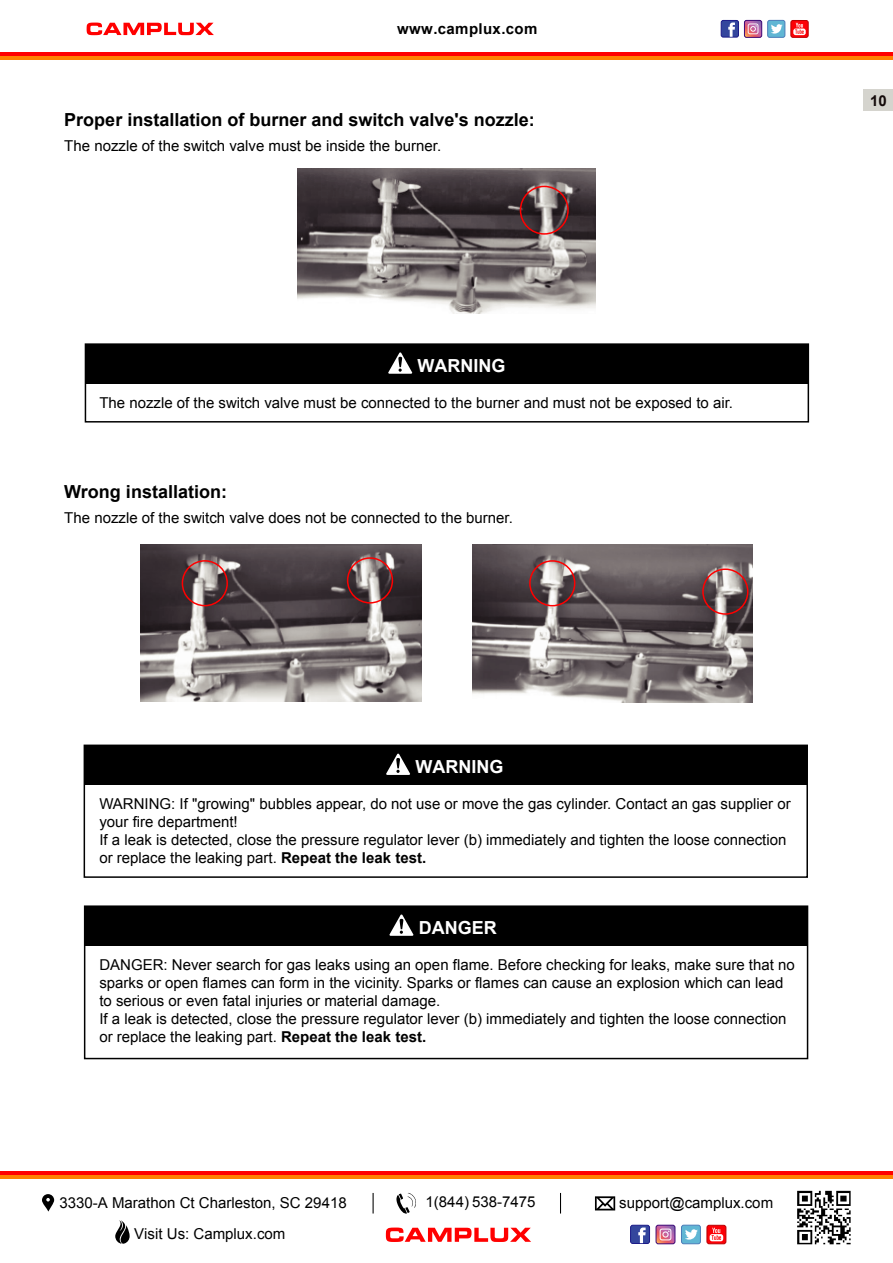
<style>
.page{position:relative;width:893px;height:1263px;background:#fff}
.page>*{position:absolute;margin:0;border:0;box-sizing:border-box;transform-origin:0 0}
.t1{font:700 18px "Arial";color:#000}
.t2{font:700 18px "Arial";color:#fff}
.t3{font:15px/18px "Arial";color:#000}
.t4{font:700 15px "Arial";letter-spacing:.025em;color:#000}
.t5{font:700 15px "Arial";color:#140b0b}
.s1{font-weight:700}
</style>
<div class="page">
<div style="left:85px;top:344px;width:723px;height:39px;background:#000"></div>
<div style="left:84px;top:745px;width:723px;height:40px;background:#000"></div>
<div style="left:85px;top:343px;width:724px;height:80px;border:2px solid #000"></div>
<div style="left:84px;top:744px;width:724px;height:134px;border:2px solid #000"></div>
<svg style="left:388px;top:352px;width:24px;height:22px"></svg>
<svg style="left:386px;top:754px;width:24px;height:21px"></svg>
<div style="left:85px;top:906px;width:722px;height:39px;background:#000"></div>
<div style="left:84px;top:905px;width:724px;height:154px;border:2px solid #000"></div>
<svg style="left:389px;top:914px;width:24px;height:22px"></svg>
<img style="left:298px;top:168px;width:297px;height:145px">
<div style="left:520px;top:186px;width:49px;height:49px;border:2px solid #f00;border-radius:50%"></div>
<img style="left:141px;top:544px;width:280px;height:158px">
<div style="left:182px;top:560px;width:46px;height:46px;border:2px solid #f00;border-radius:50%"></div>
<div style="left:347px;top:557px;width:46px;height:47px;border:2px solid #f00;border-radius:50%"></div>
<img style="left:472px;top:544px;width:281px;height:158px">
<div style="left:529px;top:560px;width:46px;height:46px;border:2px solid #f00;border-radius:50%"></div>
<div style="left:702px;top:568px;width:46px;height:47px;border:2px solid #f00;border-radius:50%"></div>
<div style="left:863px;top:89px;width:30px;height:22px;background:#d5d4ce"></div>
<div style="left:0;top:53px;width:893px;height:6px;background:#f00"></div>
<hr style="left:0;top:56px;width:893px;height:4px;background:#ff8001">
<svg style="left:791px;top:20px;width:17px;height:17px"></svg>
<div style="left:791px;top:20px;width:17px;height:18px;border:1px solid #ba0003;border-radius:2px"></div>
<svg style="left:793px;top:23px;width:13px;height:12px"></svg>
<div style="left:744px;top:20px;width:18px;height:18px;border:1px solid #3e0877;border-radius:2px"></div>
<svg style="left:744px;top:20px;width:18px;height:17px"></svg>
<div style="left:768px;top:20px;width:17px;height:17px;background:#60b6d4;border-radius:2px"></div>
<div style="left:767px;top:20px;width:18px;height:18px;border:1px solid #4b7db9;border-radius:2px"></div>
<svg style="left:771px;top:24px;width:12px;height:10px"></svg>
<div style="left:721px;top:20px;width:17px;height:17px;background:#34469d;border-radius:2px"></div>
<div style="left:721px;top:20px;width:18px;height:17px;border:1px solid #1b1a88;border-radius:2px"></div>
<svg style="left:728px;top:23px;width:7px;height:14px"></svg>
<svg style="left:87px;top:23px;width:127px;height:12px"></svg>
<div style="left:0;top:1171px;width:893px;height:7px;background:#f00"></div>
<hr style="left:0;top:1175px;width:893px;height:3px;background:#ff8001">
<svg style="left:707px;top:1225px;width:19px;height:19px"></svg>
<div style="left:707px;top:1225px;width:19px;height:19px;border:1px solid #ba0003;border-radius:2px"></div>
<svg style="left:710px;top:1228px;width:13px;height:13px"></svg>
<svg style="left:656px;top:1225px;width:19px;height:19px"></svg>
<div style="left:681px;top:1225px;width:19px;height:19px;background:#60b6d4;border-radius:2px"></div>
<div style="left:681px;top:1225px;width:20px;height:19px;border:1px solid #4b7db9;border-radius:2px"></div>
<svg style="left:685px;top:1229px;width:13px;height:11px"></svg>
<div style="left:630px;top:1225px;width:20px;height:18px;background:#34469d;border-radius:2px"></div>
<div style="left:630px;top:1225px;width:20px;height:19px;border:1px solid #1b1a88;border-radius:2px"></div>
<svg style="left:638px;top:1227px;width:8px;height:16px"></svg>
<svg style="left:386px;top:1227px;width:145px;height:15px"></svg>
<svg style="left:115px;top:1220px;width:15px;height:24px"></svg>
<svg style="left:797px;top:1191px;width:54px;height:53px"></svg>
<svg style="left:560px;top:1193px;width:1px;height:20px"></svg>
<svg style="left:595px;top:1196px;width:20px;height:14px"></svg>
<svg style="left:42px;top:1194px;width:12px;height:17px"></svg>
<svg style="left:396px;top:1193px;width:20px;height:21px"></svg>
<svg style="left:373px;top:1193px;width:1px;height:20px"></svg>
<p class="t4" style="left:397px;top:19px;width:142px">www.camplux.com</p>
<p class="t1" style="left:64px;top:108px;width:472px">Proper installation of burner and switch valve's nozzle:</p>
<p class="t3" style="left:64px;top:137px;width:378px">The nozzle of the switch valve must be inside the burner.</p>
<p class="t2" style="left:418px;top:353px;width:89px">WARNING</p>
<p class="t3" style="left:99px;top:394px;width:635px">The nozzle of the switch valve must be connected to the burner and must not be exposed to air.</p>
<p class="t1" style="left:64px;top:479px;width:164px">Wrong installation:</p>
<p class="t3" style="left:64px;top:509px;width:450px">The nozzle of the switch valve does not be connected to the burner.</p>
<p class="t5" style="left:870px;top:90px;width:18px">10</p>
<p class="t2" style="left:415px;top:754px;width:89px">WARNING</p>
<p class="t3" style="left:99px;top:795px;width:693px">WARNING: If "growing" bubbles appear, do not use or move the gas cylinder. Contact an gas supplier or your fire department!<br>If a leak is detected, close the pressure regulator lever (b) immediately and tighten the loose connection or replace the leaking part. <span class="s1">Repeat the leak test.</span></p>
<p class="t2" style="left:419px;top:915px;width:79px">DANGER</p>
<p class="t3" style="left:99px;top:956px;width:697px">DANGER: Never search for gas leaks using an open flame. Before checking for leaks, make sure that no sparks or open flames can form in the vicinity. Sparks or flames can cause an explosion which can lead to serious or even fatal injuries or material damage.<br>If a leak is detected, close the pressure regulator lever (b) immediately and tighten the loose connection or replace the leaking part. <span class="s1">Repeat the leak test.</span></p>
<p class="t3" style="left:59px;top:1194px;width:289px">3330-A Marathon Ct Charleston, SC 29418</p>
<p class="t3" style="left:426px;top:1193px;width:111px">1(844) 538-7475</p>
<p class="t3" style="left:619px;top:1193px;width:155px">support@camplux.com</p>
<p class="t3" style="left:134px;top:1225px;width:153px">Visit Us: Camplux.com</p>
</div>
